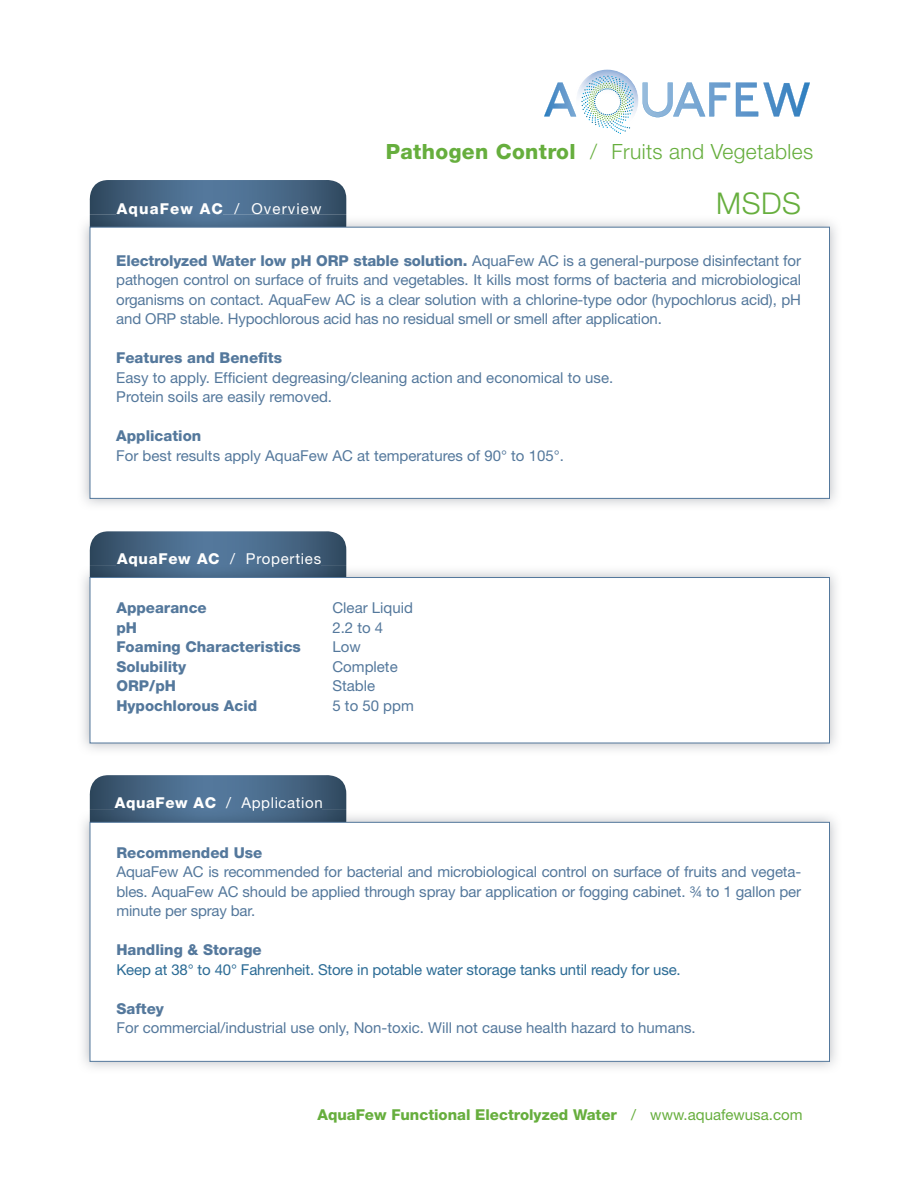
<style>
.page{position:relative;width:918px;height:1188px;background:#fff}
.page>*{position:absolute;margin:0;border:0;box-sizing:border-box;transform-origin:0 0}
.t1{font:300 30px "Helvetica Neue";color:#66ae3d}
.t2{font:300 21px "Helvetica Neue";letter-spacing:.02em;color:#66ae3d}
.t3{font:15px/19.5px "Helvetica Neue";color:#54789c;text-align:justify}
.t4{font:800 15px "Helvetica Neue";color:#54789c}
.t5{font:15px "Helvetica Neue";letter-spacing:-.01em;color:#2b6b95}
.t6{font:800 15px "Helvetica Neue";color:#66ae3d}
.t7{font:15px "Helvetica Neue";letter-spacing:.04em;color:#fff}
.t8{font:800 15px "Helvetica Neue";letter-spacing:.075em;color:#fff}
.s1{font-weight:400}
.s2{font-weight:800}
</style>
<div class="page">
<svg style="left:89px;top:775px;width:257px;height:35px;background:#4a6886"></svg>
<svg style="left:89px;top:531px;width:257px;height:34px;background:#4a6987"></svg>
<svg style="left:89px;top:180px;width:257px;height:35px;background:#496886"></svg>
<svg style="left:544px;top:69px;width:266px;height:65px"></svg>
<img style="left:83px;top:565px;width:753px;height:185px">
<img style="left:90px;top:565px;width:256px;height:12px">
<img style="left:117px;top:565px;width:103px;height:2px">
<img style="left:220px;top:565px;width:101px;height:2px">
<div style="left:90px;top:577px;width:740px;height:166px;background:#fff;border:1px solid #54789c"></div>
<img style="left:83px;top:215px;width:753px;height:290px">
<img style="left:90px;top:215px;width:256px;height:12px">
<img style="left:117px;top:215px;width:105px;height:2px">
<div style="left:90px;top:227px;width:740px;height:272px;background:#fff;border:1px solid #54789c"></div>
<img style="left:83px;top:810px;width:753px;height:258px">
<img style="left:90px;top:810px;width:256px;height:12px">
<img style="left:115px;top:810px;width:102px;height:1px">
<img style="left:217px;top:810px;width:105px;height:1px">
<div style="left:90px;top:822px;width:740px;height:240px;background:#fff;border:1px solid #54789c"></div>
<p class="t8" style="left:117px;top:200px;width:206px">AquaFew AC <span class="s1">/ Overview</span></p>
<h2 class="t2" style="left:386px;top:138px;width:429px"><span class="s2">Pathogen Control</span> / Fruits and Vegetables</h2>
<h1 class="t1" style="left:716px;top:185px;width:86px">MSDS</h1>
<p class="t3" style="left:116px;top:250px;width:686px"><span class="s2">Electrolyzed Water low pH ORP stable solution.</span> AquaFew AC is a general-purpose disinfectant for pathogen control on surface of fruits and vegetables. It kills most forms of bacteria and microbiological organisms on contact. AquaFew AC is a clear solution with a chlorine-type odor (hypochlorus acid), pH and ORP stable. Hypochlorous acid has no residual smell or smell after application.</p>
<p class="t4" style="left:116px;top:349px;width:167px">Features and Benefits</p>
<p class="t3" style="left:116px;top:367px;width:499px">Easy to apply. Efficient degreasing/cleaning action and economical to use.<br>Protein soils are easily removed.</p>
<p class="t4" style="left:116px;top:427px;width:87px">Application</p>
<p class="t3" style="left:116px;top:445px;width:449px">For best results apply AquaFew AC at temperatures of 90° to 105°.</p>
<p class="t7" style="left:117px;top:550px;width:206px"><span class="s2">AquaFew AC</span> / Properties</p>
<p class="t4" style="left:116px;top:599px;width:92px">Appearance</p>
<p class="t3" style="left:332px;top:598px;width:82px">Clear Liquid</p>
<p class="t4" style="left:116px;top:619px;width:22px">pH</p>
<p class="t3" style="left:332px;top:618px;width:52px">2.2 to 4</p>
<p class="t4" style="left:116px;top:638px;width:186px">Foaming Characteristics</p>
<p class="t3" style="left:332px;top:637px;width:30px">Low</p>
<p class="t4" style="left:116px;top:658px;width:71px">Solubility</p>
<p class="t3" style="left:332px;top:657px;width:67px">Complete</p>
<p class="t4" style="left:116px;top:677px;width:61px">ORP/pH</p>
<p class="t3" style="left:332px;top:676px;width:44px">Stable</p>
<p class="t4" style="left:116px;top:697px;width:142px">Hypochlorous Acid</p>
<p class="t3" style="left:332px;top:696px;width:83px">5 to 50 ppm</p>
<p class="t7" style="left:115px;top:793px;width:209px"><span class="s2">AquaFew AC</span> / Application</p>
<p class="t4" style="left:116px;top:844px;width:147px">Recommended Use</p>
<p class="t3" style="left:116px;top:862px;width:686px">AquaFew AC is recommended for bacterial and microbiological control on surface of fruits and vegeta&shy;bles. AquaFew AC should be applied through spray bar application or fogging cabinet. ¾ to 1 gallon per minute per spray bar.</p>
<p class="t4" style="left:116px;top:941px;width:147px">Handling &amp; Storage</p>
<p class="t5" style="left:116px;top:961px;width:566px">Keep at 38° to 40° Fahrenheit. Store in potable water storage tanks until ready for use.</p>
<p class="t4" style="left:116px;top:1000px;width:49px">Saftey</p>
<p class="t3" style="left:116px;top:1018px;width:581px">For commercial/industrial use only, Non-toxic. Will not cause health hazard to humans.</p>
<p class="t6" style="left:317px;top:1106px;width:487px">AquaFew Functional Electrolyzed Water <span class="s1">/ www.aquafewusa.com</span></p>
</div>
